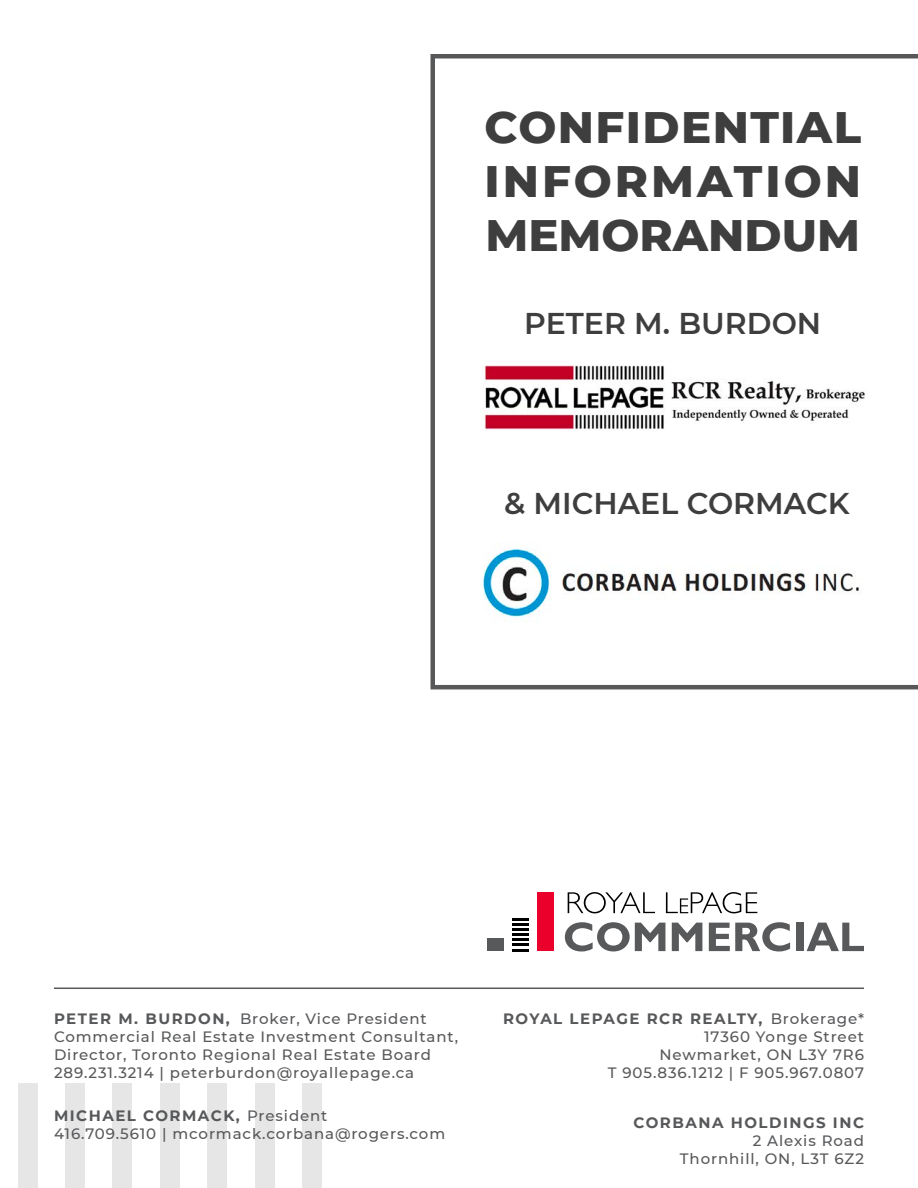
<style>
.page{position:relative;width:918px;height:1188px;background:#fff}
.page>*{position:absolute;margin:0;border:0;box-sizing:border-box;transform-origin:0 0}
.t1{font:800 45px/54px "Montserrat";letter-spacing:.03em;color:#3e3e3f;text-align:justify}
.t2{font:600 30px "Montserrat";color:#3e3e3f}
.t3{font:500 15px "Montserrat";letter-spacing:.06em;color:#57585a}
.t4{font:700 15px "Montserrat";letter-spacing:.1em;color:#57585a}
.s1{font-weight:700}
.s2{font-weight:500}
</style>
<div class="page">
<div style="left:18px;top:1084px;width:19px;height:104px;background:#e6e6e6"></div>
<div style="left:113px;top:1084px;width:19px;height:104px;background:#e6e6e6"></div>
<div style="left:208px;top:1084px;width:19px;height:104px;background:#e6e6e6"></div>
<div style="left:65px;top:1083px;width:20px;height:105px;background:#e6e6e6"></div>
<div style="left:160px;top:1083px;width:19px;height:105px;background:#e6e6e6"></div>
<div style="left:255px;top:1083px;width:19px;height:105px;background:#e6e6e6"></div>
<div style="left:303px;top:1083px;width:19px;height:105px;background:#e6e6e6"></div>
<div style="left:537px;top:892px;width:17px;height:59px;background:#ea002a"></div>
<svg style="left:512px;top:924px;width:17px;height:27px"></svg>
<hr style="left:512px;top:918px;width:17px;height:3px;background:#000">
<div style="left:488px;top:938px;width:16px;height:13px;background:#58595b"></div>
<svg style="left:565px;top:922px;width:100px;height:29px"></svg>
<svg style="left:672px;top:923px;width:30px;height:28px"></svg>
<svg style="left:709px;top:922px;width:81px;height:29px"></svg>
<div style="left:796px;top:923px;width:7px;height:28px;background:#58595b"></div>
<svg style="left:807px;top:923px;width:57px;height:28px"></svg>
<svg style="left:568px;top:892px;width:87px;height:21px"></svg>
<svg style="left:666px;top:892px;width:91px;height:21px"></svg>
<svg style="left:430px;top:54px;width:488px;height:635px"></svg>
<img style="left:484px;top:542px;width:378px;height:80px">
<img style="left:482px;top:361px;width:384px;height:70px">
<hr style="left:54px;top:988px;width:810px;height:1px;background:#57585a">
<p class="t1" style="left:484px;top:97px;width:378px">CONFIDENTIAL INFORMATION MEMORANDUM</p>
<p class="t2" style="left:524px;top:302px;width:298px">PETER M. BURDON</p>
<p class="t2" style="left:504px;top:482px;width:347px">&amp; MICHAEL CORMACK</p>
<p class="t3" style="left:54px;top:1008px;width:374px"><span class="s1">PETER M. BURDON,</span> Broker, Vice President</p>
<p class="t3" style="left:54px;top:1026px;width:406px">Commercial Real Estate Investment Consultant,</p>
<p class="t3" style="left:54px;top:1044px;width:379px">Director, Toronto Regional Real Estate Board</p>
<p class="t3" style="left:54px;top:1062px;width:362px">289.231.3214 | peterburdon@royallepage.ca</p>
<p class="t4" style="left:54px;top:1105px;width:275px">MICHAEL CORMACK, <span class="s2">President</span></p>
<p class="t3" style="left:54px;top:1123px;width:393px">416.709.5610 | mcormack.corbana@rogers.com</p>
<p class="t4" style="left:503px;top:1008px;width:362px">ROYAL LEPAGE RCR REALTY, <span class="s2">Brokerage*</span></p>
<p class="t3" style="left:704px;top:1026px;width:161px">17360 Yonge Street</p>
<p class="t3" style="left:659px;top:1044px;width:206px">Newmarket, ON L3Y 7R6</p>
<p class="t3" style="left:608px;top:1062px;width:258px">T 905.836.1212 | F 905.967.0807</p>
<p class="t4" style="left:634px;top:1112px;width:232px">CORBANA HOLDINGS INC</p>
<p class="t3" style="left:753px;top:1131px;width:113px">2 Alexis Road</p>
<p class="t3" style="left:680px;top:1149px;width:186px">Thornhill, ON, L3T 6Z2</p>
</div>
